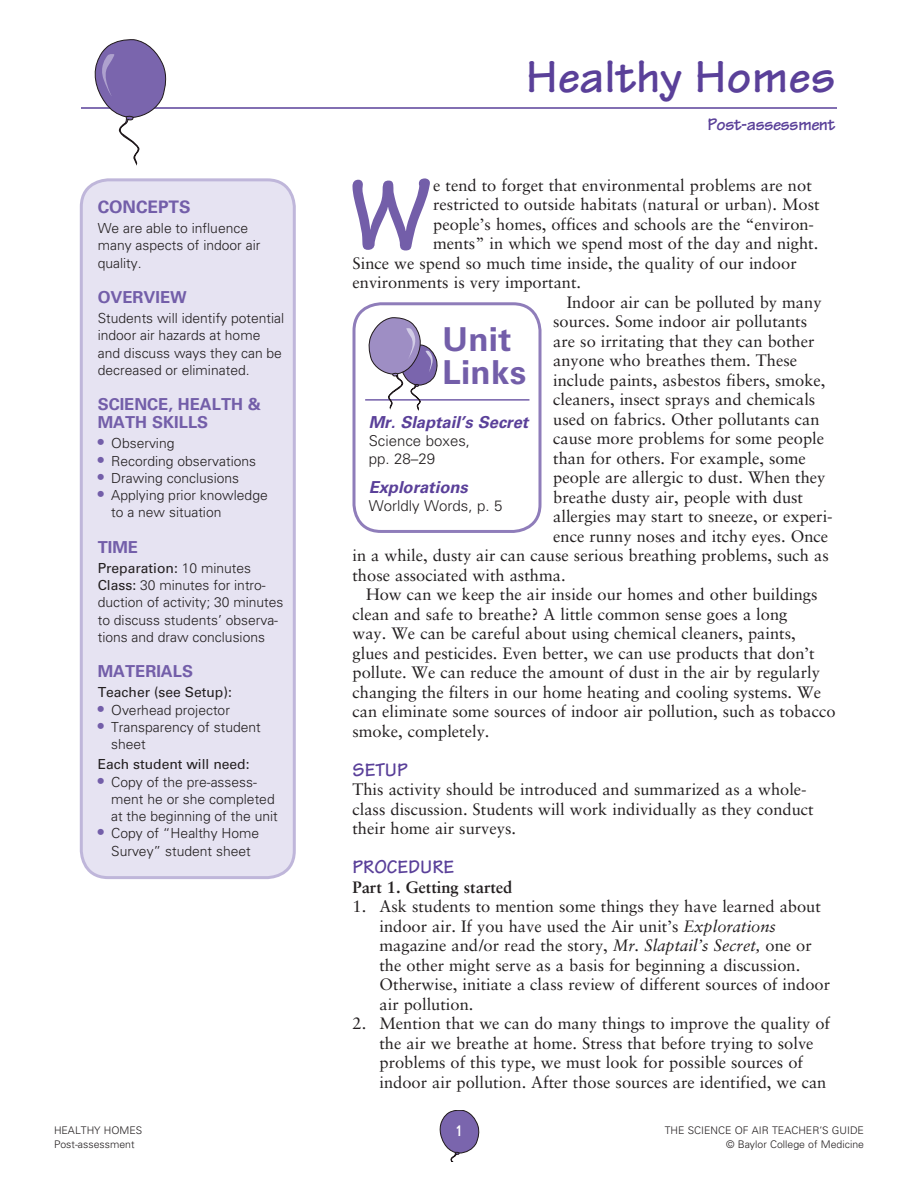
<style>
.page{position:relative;width:918px;height:1188px;background:#fff}
.page>*{position:absolute;margin:0;border:0;box-sizing:border-box;transform-origin:0 0}
.Body_text{font:700 106.95px "Tekton";color:#735ea9}
.t1{font:700 48px "Tekton";color:#5a4099}
.Text_headline{font:700 33px/33px "Univers LT Std";letter-spacing:.01em;color:#735ea9}
.Text_headline-2{font:700 19.5px "Tekton";color:#5a4099}
.t2{font:700 18px "Tekton";letter-spacing:-.035em;color:#5a4099}
.SO_Headline{font:700 17.25px "Univers LT Std";color:#735ea9}
.Body_text-2{font:16.5px/19.5px "Sabon";color:#231f20}
.Num_Para{font:16.5px/19.5px "Sabon";color:#231f20}
.SO_Headline-2{font:700 16.5px/18px "Univers LT Std";color:#735ea9}
.t3{font:italic 700 16.5px "Univers LT Std";color:#5a4099}
.Num_Para-2{font:700 16.5px "Sabon";color:#231f20}
.t4{font:700 16.5px "Tekton";color:#fff}
.t5{font:300 15px/18px "Univers LT Std";color:#231f20}
.Bulleted_Side{font:300 13.8px/17.2px "Univers LT Std";color:#231f20}
.Side_Outline{font:300 13.8px/17.2px "Univers LT Std";color:#231f20}
.Bulleted_Side-2{font:13.8px "Univers LT Std";color:#231f20}
.Side_Outline-2{font:13.8px "Univers LT Std";color:#231f20}
.t6{font:300 10.5px/13.5px "Univers LT Std";color:#231f20;text-align:right}
.s1{font-weight:400;font-size:16.8px;color:#735ea9}
.s2{font-weight:300}
.s3{font-weight:400}
.s4{font-style:italic}
</style>
<div class="page">
<svg style="left:440px;top:1110px;width:39px;height:51px"></svg>
<hr style="left:81px;top:107px;width:756px;height:2px;background:#5a4099">
<svg style="left:95px;top:39px;width:71px;height:126px"></svg>
<div style="left:352px;top:302px;width:190px;height:231px;border:3px solid #8f7dba;border-radius:27px"></div>
<hr style="left:365px;top:399px;width:164px;height:2px;background:#735ea9">
<svg style="left:369px;top:317px;width:68px;height:93px"></svg>
<div style="left:81px;top:180px;width:213px;height:698px;background:#e6e3f2;border-radius:27px"></div>
<div style="left:80px;top:178px;width:216px;height:701px;border:3px solid #bfb6da;border-radius:27px"></div>
<p class="SO_Headline" style="left:98px;top:197px;width:94px">CONCEPTS</p>
<p class="Bulleted_Side" style="left:98px;top:220px;width:164px">We are able to influence many aspects of indoor air quality.</p>
<p class="SO_Headline-2" style="left:98px;top:288px;width:90px">OVERVIEW</p>
<p class="Side_Outline" style="left:98px;top:310px;width:188px">Students will identify potential indoor air hazards at home and discuss ways they can be decreased or eliminated.</p>
<p class="SO_Headline-2" style="left:98px;top:395px;width:165px">SCIENCE, HEALTH &amp;<br>MATH SKILLS</p>
<p class="Bulleted_Side" style="left:98px;top:435px;width:78px"><span class="s1">•</span> Observing</p>
<p class="Bulleted_Side" style="left:98px;top:452px;width:160px"><span class="s1">•</span> Recording observations</p>
<p class="Bulleted_Side" style="left:98px;top:469px;width:143px"><span class="s1">•</span> Drawing conclusions</p>
<p class="Bulleted_Side" style="left:111px;top:487px;width:158px;text-indent:-14px"><span class="s1">•</span> Applying prior knowledge to a new situation</p>
<p class="SO_Headline-2" style="left:98px;top:538px;width:42px">TIME</p>
<p class="Side_Outline-2" style="left:98px;top:560px;width:155px">Preparation: <span class="s2">10 minutes</span></p>
<p class="Side_Outline" style="left:98px;top:577px;width:187px"><span class="s3">Class:</span> 30 minutes for intro&shy;duction of activity; 30 minutes to discuss students’ observa&shy;tions and draw conclusions</p>
<p class="SO_Headline-2" style="left:98px;top:662px;width:97px">MATERIALS</p>
<p class="Bulleted_Side-2" style="left:98px;top:684px;width:136px">Teacher (see Setup):</p>
<p class="Bulleted_Side" style="left:98px;top:701px;width:134px"><span class="s1">•</span> Overhead projector</p>
<p class="Bulleted_Side" style="left:111px;top:718px;width:151px;text-indent:-14px"><span class="s1">•</span> Transparency of student sheet</p>
<p class="Bulleted_Side-2" style="left:98px;top:756px;width:153px">Each student will need:</p>
<p class="Bulleted_Side" style="left:111px;top:773px;width:168px;text-indent:-14px"><span class="s1">•</span> Copy of the pre-assess&shy;ment he or she completed at the beginning of the unit</p>
<p class="Bulleted_Side" style="left:98px;top:825px;width:163px;text-align:center"><span class="s1">•</span> Copy of “Healthy Home<br>Survey” student sheet</p>
<p class="t6" style="left:54px;top:1124px;width:90px;text-align:left">HEALTHY HOMES<br>Post-assessment</p>
<p class="t1" style="left:526px;top:46px;width:311px">Healthy Homes</p>
<p class="t2" style="left:708px;top:113px;width:129px">Post-assessment</p>
<p class="Body_text" style="left:350px;top:148px;width:80px">W</p>
<p class="Body_text-2" style="left:433px;top:175px;width:380px">e tend to forget that environmental problems are not</p>
<p class="Body_text-2" style="left:433px;top:194px;width:388px">restricted to outside habitats (natural or urban). Most</p>
<p class="Body_text-2" style="left:433px;top:214px;width:382px">people’s homes, offices and schools are the “environ-</p>
<p class="Body_text-2" style="left:433px;top:233px;width:387px">ments” in which we spend most of the day and night.</p>
<p class="Body_text-2" style="left:352px;top:253px;width:446px">Since we spend so much time inside, the quality of our indoor</p>
<p class="Body_text-2" style="left:352px;top:272px;width:230px">environments is very important.</p>
<p class="Body_text-2" style="left:567px;top:292px;width:256px">Indoor air can be polluted by many</p>
<p class="Body_text-2" style="left:553px;top:311px;width:256px">sources. Some indoor air pollutants</p>
<p class="Body_text-2" style="left:553px;top:331px;width:263px">are so irritating that they can bother</p>
<p class="Body_text-2" style="left:553px;top:350px;width:245px">anyone who breathes them. These</p>
<p class="Body_text-2" style="left:553px;top:370px;width:274px">include paints, asbestos fibers, smoke,</p>
<p class="Body_text-2" style="left:553px;top:389px;width:264px">cleaners, insect sprays and chemicals</p>
<p class="Body_text-2" style="left:553px;top:409px;width:268px">used on fabrics. Other pollutants can</p>
<p class="Body_text-2" style="left:553px;top:428px;width:272px">cause more problems for some people</p>
<p class="Body_text-2" style="left:553px;top:448px;width:254px">than for others. For example, some</p>
<p class="Body_text-2" style="left:553px;top:467px;width:274px">people are allergic to dust. When they</p>
<p class="Body_text-2" style="left:553px;top:487px;width:251px">breathe dusty air, people with dust</p>
<p class="Body_text-2" style="left:553px;top:506px;width:281px">allergies may start to sneeze, or experi-</p>
<p class="Body_text-2" style="left:553px;top:526px;width:277px">ence runny noses and itchy eyes. Once</p>
<p class="Body_text-2" style="left:352px;top:545px;width:478px">in a while, dusty air can cause serious breathing problems, such as</p>
<p class="Body_text-2" style="left:352px;top:565px;width:215px">those associated with asthma.</p>
<p class="Body_text-2" style="left:352px;top:584px;width:485px;text-indent:14px">How can we keep the air inside our homes and other buildings clean and safe to breathe? A little common sense goes a long<br>way. We can be careful about using chemical cleaners, paints, glues and pesticides. Even better, we can use products that don’t pollute. We can reduce the amount of dust in the air by regularly changing the filters in our home heating and cooling systems. We can eliminate some sources of indoor air pollution, such as tobacco smoke, completely.</p>
<p class="Text_headline-2" style="left:352px;top:757px;width:57px">SETUP</p>
<p class="Body_text-2" style="left:352px;top:779px;width:463px">This activity should be introduced and summarized as a whole&shy;class discussion. Students will work individually as they conduct their home air surveys.</p>
<p class="Text_headline-2" style="left:352px;top:855px;width:104px">PROCEDURE</p>
<p class="Num_Para-2" style="left:352px;top:877px;width:161px">Part 1. Getting started</p>
<p class="Num_Para" style="left:380px;top:896px;width:452px;text-indent:-27px">1. Ask students to mention some things they have learned about indoor air. If you have used the Air unit’s <span class="s4">Explorations </span>magazine and/or read the story, <span class="s4">Mr. Slaptail’s Secret,</span> one or the other might serve as a basis for beginning a discussion.<br>Otherwise, initiate a class review of different sources of indoor air pollution.</p>
<p class="Num_Para" style="left:380px;top:1013px;width:452px;text-indent:-27px">2. Mention that we can do many things to improve the quality of the air we breathe at home. Stress that before trying to solve problems of this type, we must look for possible sources of indoor air pollution. After those sources are identified, we can</p>
<p class="Text_headline" style="left:442px;top:323px;width:85px">Unit<br>Links</p>
<p class="t3" style="left:369px;top:412px;width:161px">Mr. Slaptail’s Secret</p>
<p class="t5" style="left:369px;top:431px;width:103px">Science boxes, pp. 28–29</p>
<p class="t3" style="left:369px;top:478px;width:101px">Explorations</p>
<p class="t5" style="left:369px;top:497px;width:135px">Worldly Words, p. 5</p>
<p class="t4" style="left:456px;top:1120px;width:7px">1</p>
<p class="t6" style="left:665px;top:1124px;width:201px">THE SCIENCE OF AIR TEACHER’S GUIDE © Baylor College of Medicine</p>
</div>
